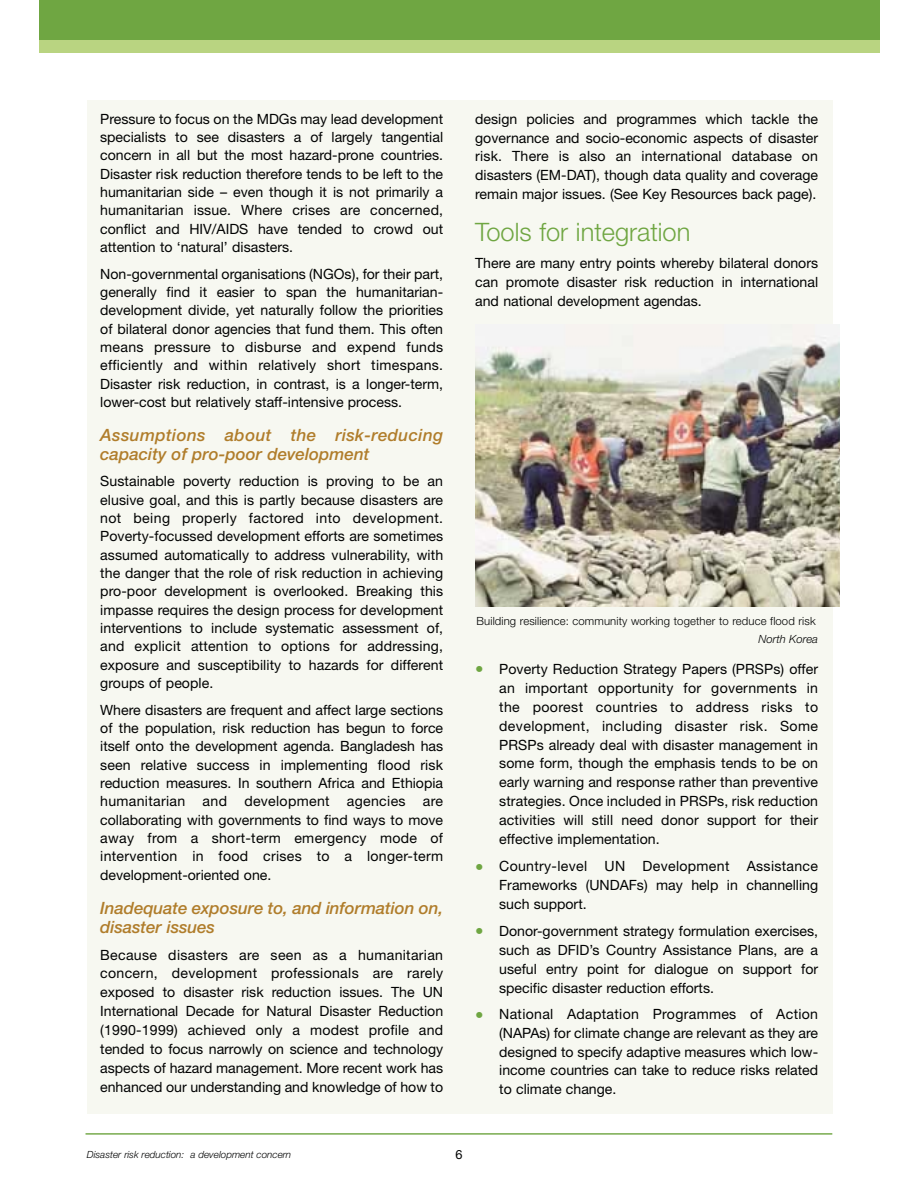
<style>
.page{position:relative;width:918px;height:1188px;background:#fff}
.page>*{position:absolute;margin:0;border:0;box-sizing:border-box;transform-origin:0 0}
.t1{font:300 25.5px "Helvetica Neue";color:#6fa642}
.t2{font:italic 500 16.95px/18.3px "Helvetica Neue";letter-spacing:.02em;color:#b07d2b}
.t3{font:italic 500 16.95px/18.3px "Helvetica Neue";color:#b07d2b}
.t4{font:14.1px/18.3px "Helvetica Neue";color:#010202;text-align:justify}
.t5{font:12.75px "Helvetica Neue";color:#010202}
.t6{font:300 11.25px "Helvetica Neue";letter-spacing:.01em;color:#010202}
.t7{font:italic 300 11.25px "Helvetica Neue";color:#010202}
.t8{font:italic 300 9.9px "Helvetica Neue";color:#010202}
.s1{font-size:16.95px;color:#6fa642}
</style>
<div class="page">
<div style="left:87px;top:100px;width:745px;height:1014px;background:#f7f8f1"></div>
<hr style="left:86px;top:1133px;width:746px;height:2px;background:#6fa642">
<div style="left:39px;top:0;width:840px;height:40px;background:#6fa642"></div>
<div style="left:39px;top:40px;width:840px;height:12px;background:#b9d481"></div>
<img style="left:475px;top:325px;width:365px;height:281px">
<p class="t4" style="left:100px;top:111px;width:344px">Pressure to focus on the MDGs may lead development specialists to see disasters a of largely tangential concern in all but the most hazard-prone countries.<br>Disaster risk reduction therefore tends to be left to the humanitarian side – even though it is not primarily a humanitarian issue. Where crises are concerned, conflict and HIV/AIDS have tended to crowd out attention to ‘natural’ disasters.</p>
<p class="t4" style="left:100px;top:266px;width:344px">Non-governmental organisations (NGOs), for their part, generally find it easier to span the humanitarian&shy;development divide, yet naturally follow the priorities of bilateral donor agencies that fund them. This often means pressure to disburse and expend funds efficiently and within relatively short timespans.<br>Disaster risk reduction, in contrast, is a longer-term, lower-cost but relatively staff-intensive process.</p>
<p class="t2" style="left:100px;top:428px;width:344px">Assumptions about the risk-reducing capacity of pro-poor development</p>
<p class="t4" style="left:100px;top:473px;width:345px">Sustainable poverty reduction is proving to be an elusive goal, and this is partly because disasters are not being properly factored into development.<br>Poverty-focussed development efforts are sometimes assumed automatically to address vulnerability, with the danger that the role of risk reduction in achieving pro-poor development is overlooked. Breaking this impasse requires the design process for development interventions to include systematic assessment of, and explicit attention to options for addressing, exposure and susceptibility to hazards for different groups of people.</p>
<p class="t4" style="left:100px;top:702px;width:344px">Where disasters are frequent and affect large sections of the population, risk reduction has begun to force itself onto the development agenda. Bangladesh has seen relative success in implementing flood risk reduction measures. In southern Africa and Ethiopia humanitarian and development agencies are collaborating with governments to find ways to move away from a short-term emergency mode of intervention in food crises to a longer-term development-oriented one.</p>
<p class="t3" style="left:100px;top:901px;width:344px">Inadequate exposure to, and information on, disaster issues</p>
<p class="t4" style="left:100px;top:946px;width:344px;line-height:18.9px">Because disasters are seen as a humanitarian concern, development professionals are rarely exposed to disaster risk reduction issues. The UN International Decade for Natural Disaster Reduction (1990-1999) achieved only a modest profile and tended to focus narrowly on science and technology aspects of hazard management. More recent work has enhanced our understanding and knowledge of how to</p>
<p class="t4" style="left:475px;top:111px;width:344px;line-height:18.9px">design policies and programmes which tackle the governance and socio-economic aspects of disaster risk. There is also an international database on disasters (EM-DAT), though data quality and coverage remain major issues. (See Key Resources back page).</p>
<h1 class="t1" style="left:475px;top:223px;width:217px">Tools for integration</h1>
<p class="t4" style="left:475px;top:255px;width:344px;line-height:18.9px">There are many entry points whereby bilateral donors can promote disaster risk reduction in international and national development agendas.</p>
<p class="t6" style="left:477px;top:617px;width:341px">Building resilience: community working together to reduce flood risk</p>
<p class="t7" style="left:759px;top:635px;width:61px">North Korea</p>
<p class="t4" style="left:499px;top:661px;width:320px;line-height:18.9px;text-indent:-24px"><span class="s1">•</span> Poverty Reduction Strategy Papers (PRSPs) offer an important opportunity for governments in the poorest countries to address risks to development, including disaster risk. Some PRSPs already deal with disaster management in some form, though the emphasis tends to be on early warning and response rather than preventive strategies. Once included in PRSPs, risk reduction activities will still need donor support for their effective implementation.</p>
<p class="t4" style="left:499px;top:858px;width:320px;line-height:18.9px;text-indent:-24px"><span class="s1">•</span> Country-level UN Development Assistance Frameworks (UNDAFs) may help in channelling such support.</p>
<p class="t4" style="left:499px;top:923px;width:320px;line-height:18.9px;text-indent:-24px"><span class="s1">•</span> Donor-government strategy formulation exercises, such as DFID’s Country Assistance Plans, are a useful entry point for dialogue on support for specific disaster reduction efforts.</p>
<p class="t4" style="left:499px;top:1006px;width:320px;text-indent:-24px"><span class="s1">•</span> National Adaptation Programmes of Action (NAPAs) for climate change are relevant as they are designed to specify adaptive measures which low&shy;income countries can take to reduce risks related to climate change.</p>
<p class="t8" style="left:87px;top:1151px;width:206px">Disaster risk reduction: a development concern</p>
<p class="t5" style="left:456px;top:1150px;width:9px">6</p>
</div>
